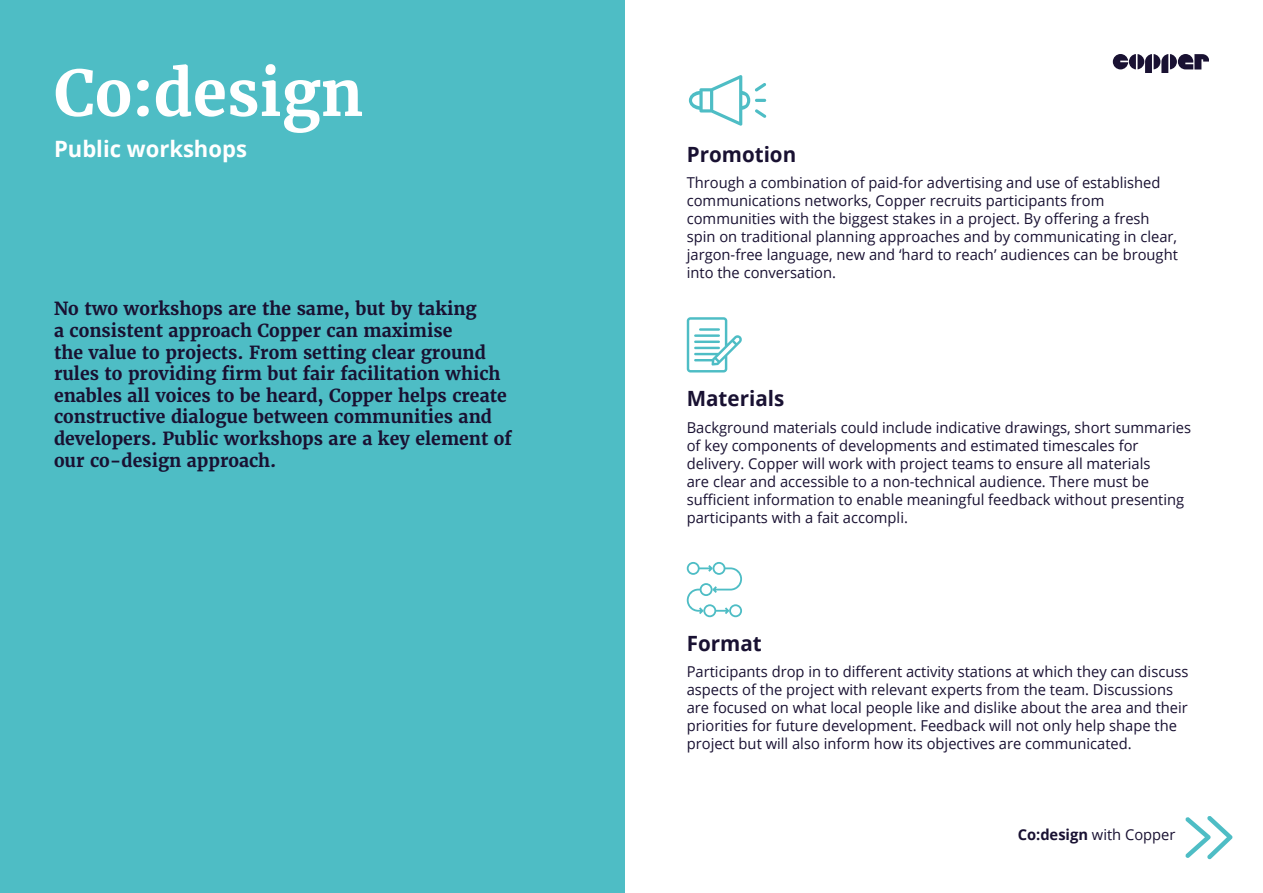
<style>
.page{position:relative;width:1263px;height:893px;background:#fff}
.page>*{position:absolute;margin:0;border:0;box-sizing:border-box;transform-origin:0 0}
.t1{font:700 63px "Merriweather";color:#fff}
.t2{font:700 22.5px "Open Sans";color:#fff}
.t3{font:700 21px "Open Sans";color:#191132}
.t4{font:700 18px/21.6px "Merriweather";color:#191132}
.t5{font:15px/18px "Open Sans";color:#191132}
.s1{font-weight:700}
</style>
<div class="page">
<svg style="left:1178px;top:54px;width:15px;height:15px"></svg>
<svg style="left:1194px;top:54px;width:15px;height:15px"></svg>
<svg style="left:1113px;top:54px;width:64px;height:19px"></svg>
<svg style="left:1185px;top:816px;width:47px;height:43px"></svg>
<div style="left:0;top:0;width:624px;height:893px;background:#4ebdc5"></div>
<svg style="left:688px;top:75px;width:79px;height:51px"></svg>
<svg style="left:687px;top:317px;width:55px;height:55px"></svg>
<svg style="left:687px;top:562px;width:55px;height:55px"></svg>
<h1 class="t1" style="left:54px;top:53px;width:311px">Co:design</h1>
<h2 class="t2" style="left:54px;top:133px;width:195px">Public workshops</h2>
<p class="t4" style="left:54px;top:298px;width:459px">No two workshops are the same, but by taking<br>a consistent approach Copper can maximise<br>the value to projects. From setting clear ground rules to providing firm but fair facilitation which enables all voices to be heard, Copper helps create constructive dialogue between communities and developers. Public workshops are a key element of our co-design approach.</p>
<h3 class="t3" style="left:687px;top:139px;width:111px">Promotion</h3>
<p class="t5" style="left:687px;top:173px;width:493px">Through a combination of paid-for advertising and use of established communications networks, Copper recruits participants from communities with the biggest stakes in a project. By offering a fresh spin on traditional planning approaches and by communicating in clear, jargon-free language, new and ‘hard to reach’ audiences can be brought into the conversation.</p>
<h3 class="t3" style="left:687px;top:384px;width:99px">Materials</h3>
<p class="t5" style="left:687px;top:418px;width:506px">Background materials could include indicative drawings, short summaries of key components of developments and estimated timescales for delivery. Copper will work with project teams to ensure all materials<br>are clear and accessible to a non-technical audience. There must be sufficient information to enable meaningful feedback without presenting participants with a fait accompli.</p>
<h3 class="t3" style="left:687px;top:628px;width:76px">Format</h3>
<p class="t5" style="left:687px;top:663px;width:503px">Participants drop in to different activity stations at which they can discuss aspects of the project with relevant experts from the team. Discussions are focused on what local people like and dislike about the area and their priorities for future development. Feedback will not only help shape the project but will also inform how its objectives are communicated.</p>
<p class="t5" style="left:1018px;top:826px;width:159px"><span class="s1">Co:design</span> with Copper</p>
</div>
